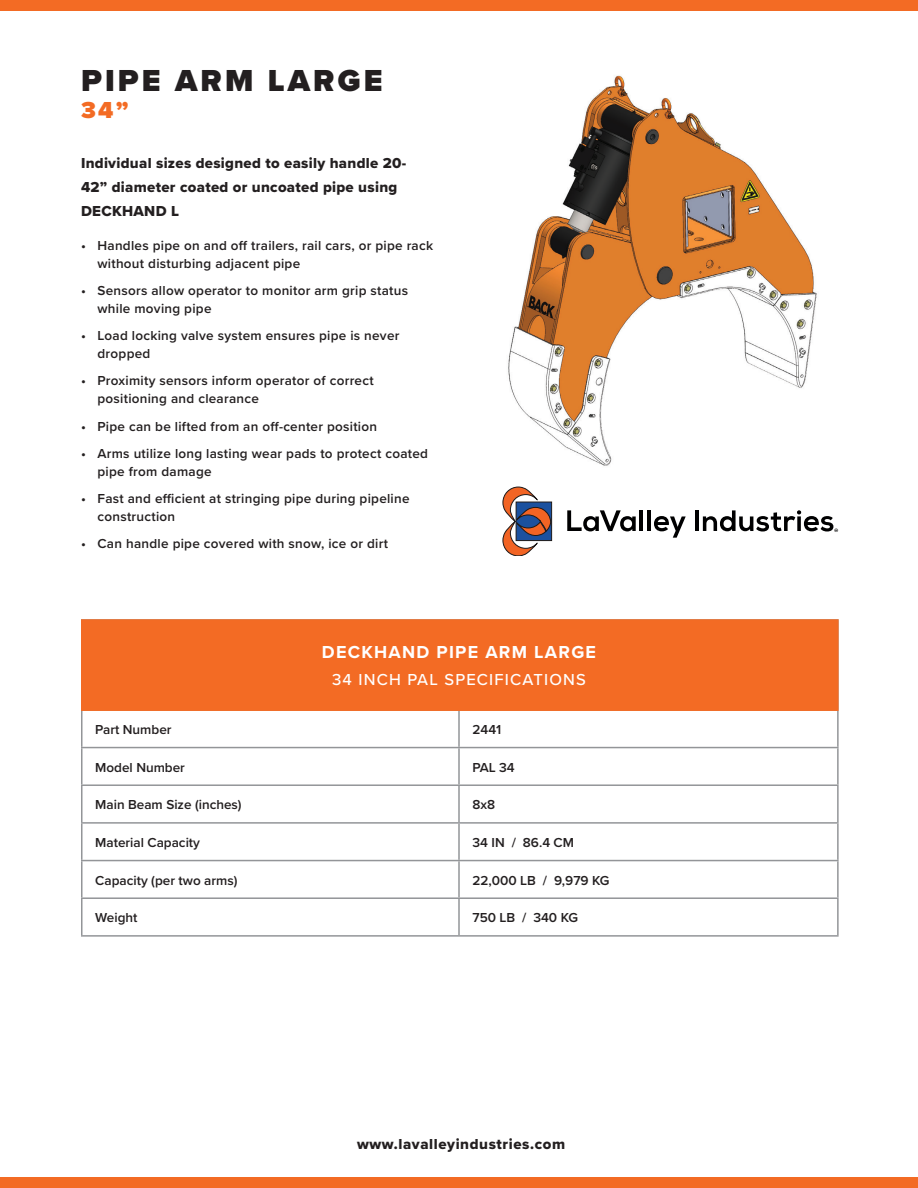
<style>
.page{position:relative;width:918px;height:1188px;background:#fff}
.page>*{position:absolute;margin:0;border:0;box-sizing:border-box;transform-origin:0 0}
.t1{font:900 31.5px "Proxima Nova";letter-spacing:.1em;color:#231f20}
.t2{font:900 24px "Proxima Nova";color:#f36b24}
.t3{font:700 18px "Proxima Nova";letter-spacing:.07em;color:#fff}
.t4{font:500 16.5px "Proxima Nova";letter-spacing:.07em;color:#fff}
.t5{font:15px/24px "Proxima Nova Extrabld";letter-spacing:.02em;color:#231f20}
.t6{font:15px "Proxima Nova Extrabld";letter-spacing:.04em;color:#231f20}
.t7{font:600 13.5px/18px "Proxima Nova";letter-spacing:.02em;color:#231f20}
.t8{font:600 13.5px "Proxima Nova";color:#231f20}
.t9{font:700 4.8px "Nexa";color:#000001}
</style>
<div class="page">
<div style="left:0;top:1178px;width:918px;height:10px;background:#f36b24"></div>
<div style="left:0;top:0;width:918px;height:11px;background:#f36b24"></div>
<img style="left:508px;top:75px;width:309px;height:391px">
<svg style="left:567px;top:510px;width:69px;height:21px"></svg>
<hr style="left:640px;top:510px;width:3px;height:21px;background:#000001">
<hr style="left:647px;top:510px;width:4px;height:21px;background:#000001">
<svg style="left:654px;top:516px;width:32px;height:22px"></svg>
<hr style="left:695px;top:510px;width:4px;height:21px;background:#000001">
<svg style="left:703px;top:510px;width:130px;height:22px"></svg>
<div style="left:516px;top:502px;width:36px;height:39px;background:#27282e"></div>
<svg style="left:503px;top:487px;width:48px;height:69px"></svg>
<hr style="left:81px;top:711px;width:1px;height:36px;background:#939598">
<hr style="left:458px;top:711px;width:2px;height:36px;background:#939598">
<hr style="left:837px;top:711px;width:2px;height:36px;background:#939598">
<hr style="left:81px;top:747px;width:378px;height:1px;background:#939598">
<hr style="left:81px;top:748px;width:1px;height:36px;background:#939598">
<hr style="left:459px;top:747px;width:380px;height:1px;background:#939598">
<hr style="left:458px;top:748px;width:2px;height:36px;background:#939598">
<hr style="left:837px;top:748px;width:2px;height:36px;background:#939598">
<hr style="left:81px;top:784px;width:378px;height:2px;background:#939598">
<hr style="left:81px;top:786px;width:1px;height:36px;background:#939598">
<hr style="left:459px;top:784px;width:380px;height:2px;background:#939598">
<hr style="left:458px;top:786px;width:2px;height:36px;background:#939598">
<hr style="left:837px;top:786px;width:2px;height:36px;background:#939598">
<hr style="left:81px;top:822px;width:378px;height:2px;background:#939598">
<hr style="left:81px;top:824px;width:1px;height:36px;background:#939598">
<hr style="left:459px;top:822px;width:380px;height:2px;background:#939598">
<hr style="left:458px;top:824px;width:2px;height:36px;background:#939598">
<hr style="left:837px;top:824px;width:2px;height:36px;background:#939598">
<hr style="left:81px;top:860px;width:378px;height:1px;background:#939598">
<hr style="left:81px;top:861px;width:1px;height:36px;background:#939598">
<hr style="left:459px;top:860px;width:380px;height:1px;background:#939598">
<hr style="left:458px;top:861px;width:2px;height:36px;background:#939598">
<hr style="left:837px;top:861px;width:2px;height:36px;background:#939598">
<hr style="left:81px;top:897px;width:378px;height:2px;background:#939598">
<hr style="left:81px;top:899px;width:1px;height:36px;background:#939598">
<hr style="left:459px;top:897px;width:380px;height:2px;background:#939598">
<hr style="left:458px;top:899px;width:2px;height:36px;background:#939598">
<hr style="left:837px;top:899px;width:2px;height:36px;background:#939598">
<hr style="left:81px;top:935px;width:378px;height:2px;background:#939598">
<hr style="left:459px;top:935px;width:380px;height:2px;background:#939598">
<div style="left:81px;top:619px;width:758px;height:92px;background:#f36b24;border:2px solid #f36b24"></div>
<h1 class="t1" style="left:81px;top:57px;width:303px">PIPE ARM LARGE</h1>
<h2 class="t2" style="left:81px;top:92px;width:49px">34”</h2>
<p class="t5" style="left:81px;top:150px;width:327px">Individual sizes designed to easily handle 20-<br>42” diameter coated or uncoated pipe using<br>DECKHAND L</p>
<p class="t7" style="left:97px;top:236px;width:337px;text-indent:-16px">• Handles pipe on and off trailers, rail cars, or pipe rack without disturbing adjacent pipe</p>
<p class="t7" style="left:97px;top:281px;width:312px;text-indent:-16px">• Sensors allow operator to monitor arm grip status while moving pipe</p>
<p class="t7" style="left:97px;top:326px;width:304px;text-indent:-16px">• Load locking valve system ensures pipe is never dropped</p>
<p class="t7" style="left:97px;top:371px;width:278px;text-indent:-16px">• Proximity sensors inform operator of correct positioning and clearance</p>
<p class="t7" style="left:81px;top:417px;width:298px">• Pipe can be lifted from an off-center position</p>
<p class="t7" style="left:97px;top:444px;width:332px;text-indent:-16px">• Arms utilize long lasting wear pads to protect coated pipe from damage</p>
<p class="t7" style="left:97px;top:489px;width:314px;text-indent:-16px">• Fast and efficient at stringing pipe during pipeline construction</p>
<p class="t7" style="left:81px;top:534px;width:309px">• Can handle pipe covered with snow, ice or dirt</p>
<h3 class="t3" style="left:322px;top:639px;width:276px">DECKHAND PIPE ARM LARGE</h3>
<p class="t4" style="left:332px;top:667px;width:255px">34 INCH PAL SPECIFICATIONS</p>
<p class="t8" style="left:95px;top:719px;width:78px">Part Number</p>
<p class="t7" style="left:472px;top:720px;width:30px">2441</p>
<p class="t8" style="left:95px;top:757px;width:91px">Model Number</p>
<p class="t7" style="left:472px;top:758px;width:44px">PAL 34</p>
<p class="t8" style="left:95px;top:795px;width:148px">Main Beam Size (inches)</p>
<p class="t7" style="left:472px;top:796px;width:24px">8x8</p>
<p class="t8" style="left:95px;top:832px;width:106px">Material Capacity</p>
<p class="t7" style="left:472px;top:833px;width:103px">34 IN / 86.4 CM</p>
<p class="t8" style="left:95px;top:870px;width:144px">Capacity (per two arms)</p>
<p class="t8" style="left:472px;top:870px;width:139px">22,000 LB / 9,979 KG</p>
<p class="t7" style="left:95px;top:908px;width:44px">Weight</p>
<p class="t8" style="left:472px;top:908px;width:107px">750 LB / 340 KG</p>
<p class="t6" style="left:357px;top:1133px;width:210px">www.lavalleyindustries.com</p>
<p class="t9" style="left:834px;top:527px;width:6px">®</p>
</div>
